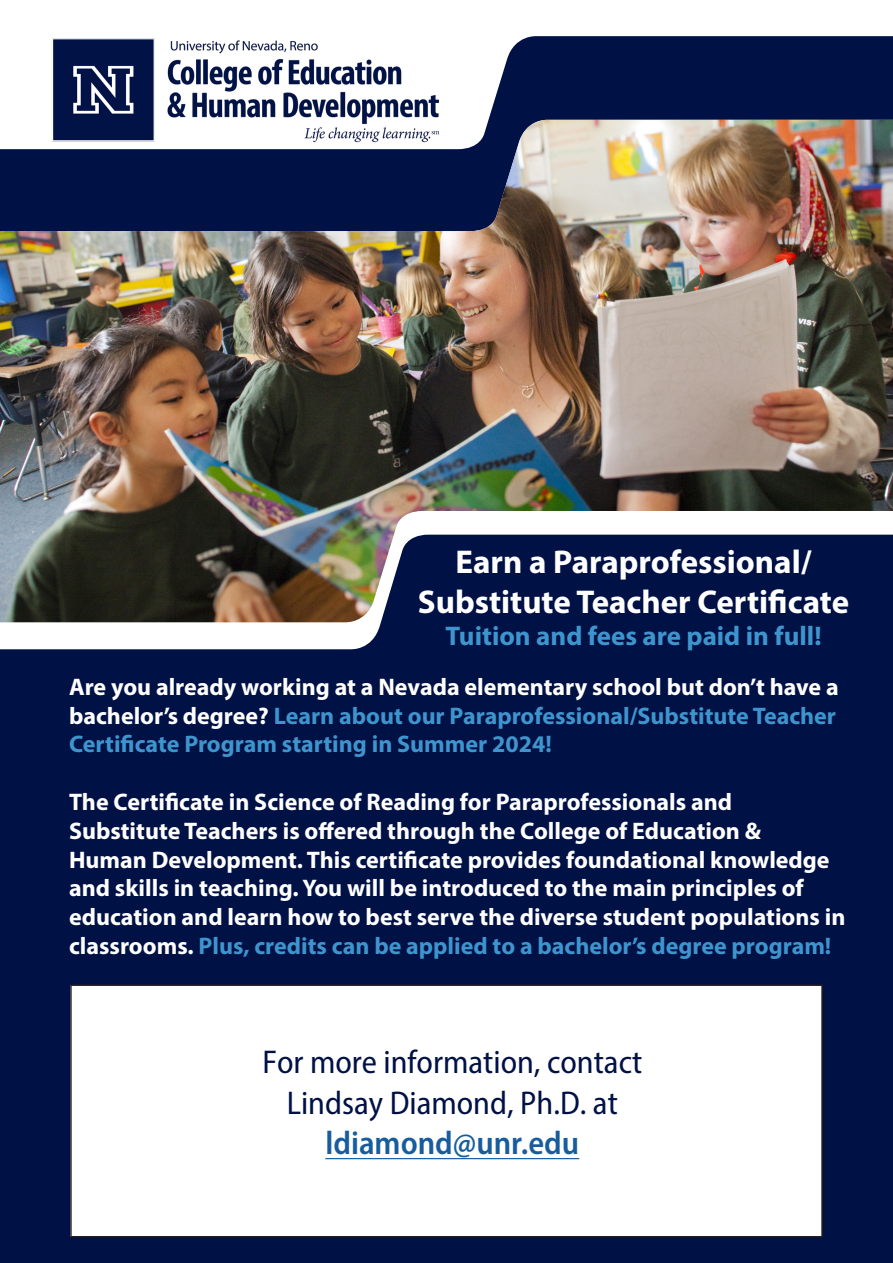
<style>
.page{position:relative;width:893px;height:1263px;background:#fff}
.page>*{position:absolute;margin:0;border:0;box-sizing:border-box;transform-origin:0 0}
.t1{font:semi-condensed 33px/40.3px "Myriad Pro";color:#001145;text-align:center}
.t2{font:700 33px/39.6px "Myriad Pro";color:#fff;text-align:center}
.t3{font:700 27px "Myriad Pro";color:#3e95ce}
.t4{font:700 24px/28.8px "Myriad Pro";color:#fff}
.t5{font:700 24px/28.8px "Myriad Pro";color:#3e95ce;text-align:justify}
.s1{color:#fff}
.s2{color:#3e95ce}
.s3{font-weight:600;color:#175d9e}
</style>
<div class="page">
<div style="left:0;top:494px;width:893px;height:769px;background:#001145"></div>
<div style="left:489px;top:36px;width:404px;height:82px;background:#001145"></div>
<div style="left:0;top:624px;width:381px;height:26px;background:#fff"></div>
<img style="left:0;top:120px;width:893px;height:504px">
<div style="left:71px;top:985px;width:751px;height:252px;background:#fff"></div>
<div style="left:70px;top:984px;width:753px;height:253px;border:2px solid #231f20"></div>
<img style="left:38px;top:38px;width:408px;height:118px">
<hr style="left:325px;top:1158px;width:254px;height:1px;background:#175d9e">
<p class="t2" style="left:418px;top:541px;width:433px">Earn a Paraprofessional/<br>Substitute Teacher Certificate</p>
<p class="t3" style="left:446px;top:619px;width:377px">Tuition and fees are paid in full!</p>
<p class="t5" style="left:69px;top:672px;width:771px"><span class="s1">Are you already working at a Nevada elementary school but don’t have a bachelor’s degree?</span> Learn about our Paraprofessional/Substitute Teacher Certificate Program starting in Summer 2024!</p>
<p class="t4" style="left:69px;top:787px;width:778px">The Certificate in Science of Reading for Paraprofessionals and Substitute Teachers is offered through the College of Education &amp;<br>Human Development. This certificate provides foundational knowledge and skills in teaching. You will be introduced to the main principles of education and learn how to best serve the diverse student populations in classrooms. <span class="s2">Plus, credits can be applied to a bachelor’s degree program!</span></p>
<p class="t1" style="left:262px;top:1041px;width:381px">For more information, contact<br>Lindsay Diamond, Ph.D. at <span class="s3">ldiamond@unr.edu</span></p>
</div>
